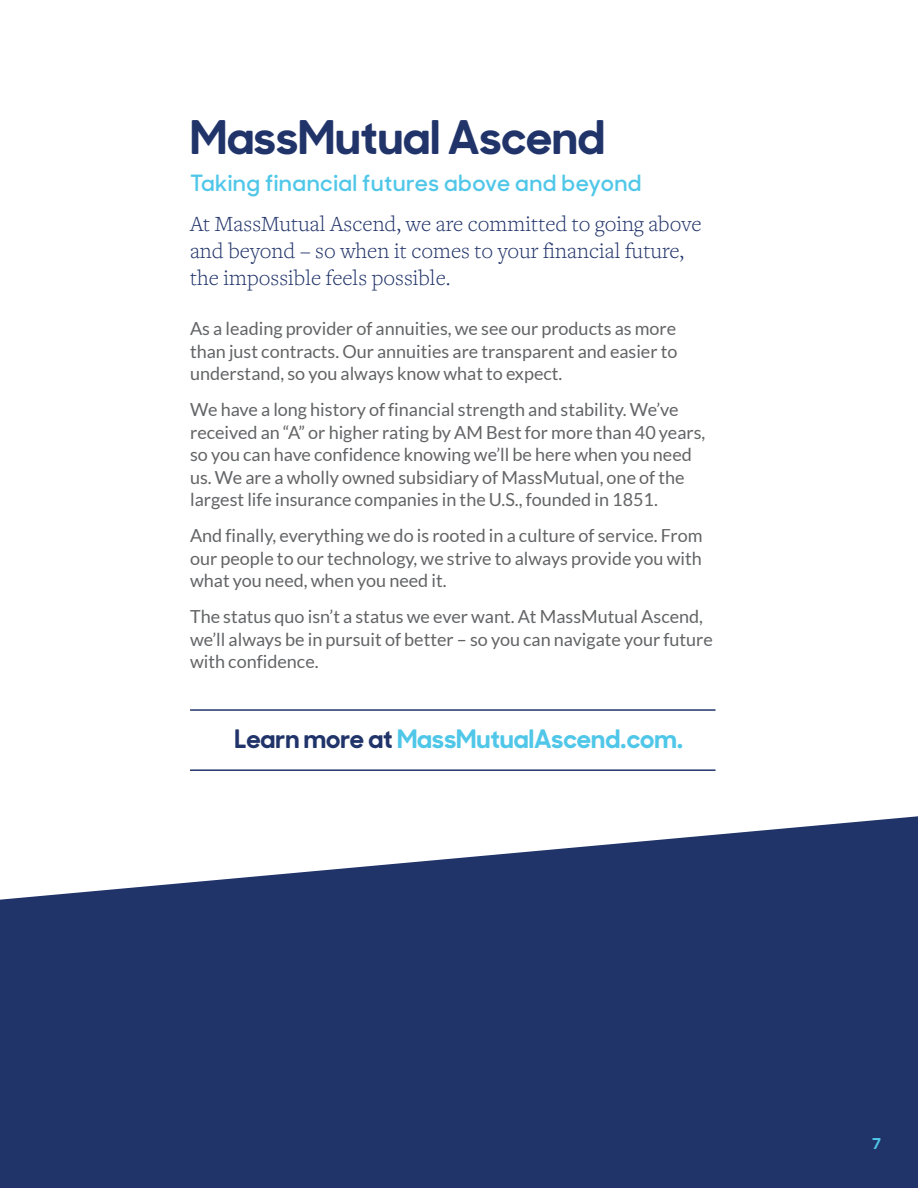
<style>
.page{position:relative;width:918px;height:1188px;background:#fff}
.page>*{position:absolute;margin:0;border:0;box-sizing:border-box;transform-origin:0 0}
.t1{font:700 46.5px "MM Sharp Sans";color:#21346a}
.t2{font:700 25.5px "MM Sharp Sans";color:#50c7e8}
.t3{font:300 22.5px/27px "Freight Text Pro";color:#21346a}
.t4{font:600 22.5px "MM Sharp Sans";letter-spacing:.02em;color:#50c7e8}
.t5{font:18px/22.5px "Lato";color:#636466;text-align:justify}
.t6{font:700 15px "MM Sharp Sans";color:#50c7e8}
.s1{color:#21346a}
</style>
<div class="page">
<svg style="left:0;top:816px;width:918px;height:372px;background:#3a4b7b"></svg>
<hr style="left:190px;top:709px;width:526px;height:2px;background:#21346a">
<hr style="left:190px;top:769px;width:526px;height:2px;background:#21346a">
<h1 class="t1" style="left:190px;top:98px;width:416px">MassMutual Ascend</h1>
<p class="t4" style="left:190px;top:165px;width:453px">Taking financial futures above and beyond</p>
<p class="t3" style="left:190px;top:210px;width:513px">At MassMutual Ascend, we are committed to going above and beyond – so when it comes to your financial future, the impossible feels possible.</p>
<p class="t5" style="left:190px;top:317px;width:489px">As a leading provider of annuities, we see our products as more than just contracts. Our annuities are transparent and easier to understand, so you always know what to expect.</p>
<p class="t5" style="left:190px;top:398px;width:517px;text-align:left">We have a long history of financial strength and stability. We’ve received an “A” or higher rating by AM Best for more than 40 years, so you can have confidence knowing we’ll be here when you need us. We are a wholly owned subsidiary of MassMutual, one of the largest life insurance companies in the U.S., founded in 1851.</p>
<p class="t5" style="left:190px;top:524px;width:514px">And finally, everything we do is rooted in a culture of service. From our people to our technology, we strive to always provide you with what you need, when you need it.</p>
<p class="t5" style="left:190px;top:605px;width:524px;text-align:left">The status quo isn’t a status we ever want. At MassMutual Ascend, we’ll always be in pursuit of better – so you can navigate your future with confidence.</p>
<h2 class="t2" style="left:235px;top:718px;width:450px"><span class="s1">Learn more at</span> MassMutualAscend.com.</h2>
<p class="t6" style="left:872px;top:1131px;width:11px">7</p>
</div>
